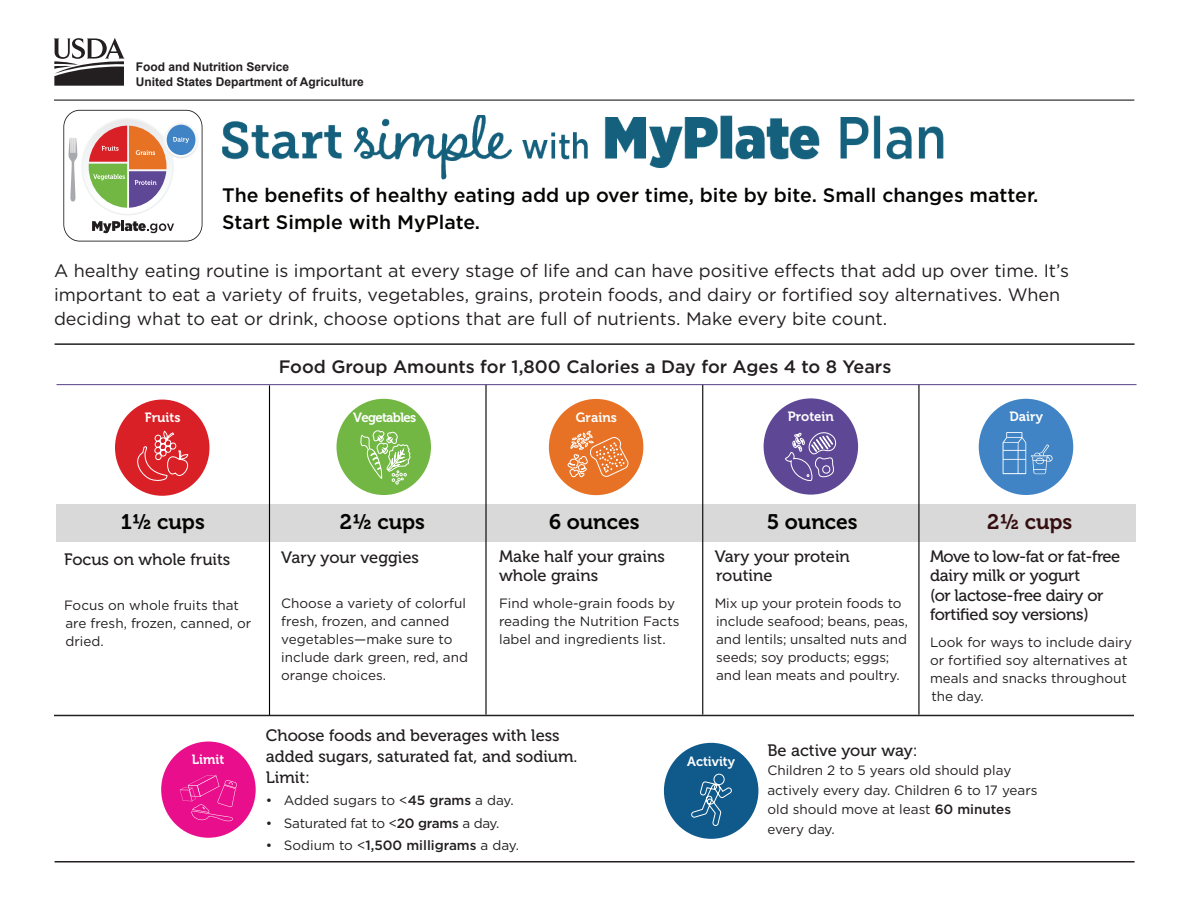
<style>
.page{position:relative;width:1188px;height:918px;background:#fff}
.page>*{position:absolute;margin:0;border:0;box-sizing:border-box;transform-origin:0 0}
.t1{font:21px "Museo 700";color:#040503}
.t2{font:21px "Museo 700";color:#350e10}
.t3{font:500 19.5px/27px "Gotham";color:#040503}
.t4{font:18px/24px "Gotham";color:#231f20}
.t5{font:500 18px "Gotham";color:#231f20}
.t6{font:16.5px/19.5px "Museo 500";color:#231f20}
.t7{font:16.5px/19.5px "Museo 500";letter-spacing:-.02em;color:#231f20}
.t8{font:13.5px/18px "Gotham";color:#231f20}
.t9{font:13.5px "Gotham";letter-spacing:-.025em;color:#231f20}
.t10{font:13.35px "Museo 700";color:#fff}
.t11{font:13.35px "Museo 700";letter-spacing:-.05em;color:#fff}
.t12{font:700 12px "Arial";color:#231f20}
.s1{font-weight:500}
</style>
<div class="page">
<div style="left:57px;top:504px;width:1079px;height:38px;background:#d9d9d9"></div>
<svg style="left:63px;top:110px;width:139px;height:132px"></svg>
<svg style="left:54px;top:38px;width:70px;height:48px"></svg>
<hr style="left:54px;top:99px;width:1080px;height:2px;background:#57585a">
<img style="left:222px;top:115px;width:722px;height:65px">
<div style="left:115px;top:400px;width:95px;height:96px;background:#d92026;border-radius:50%"></div>
<svg style="left:137px;top:431px;width:60px;height:52px"></svg>
<div style="left:337px;top:399px;width:94px;height:96px;background:#72b743;border-radius:50%"></div>
<svg style="left:360px;top:430px;width:51px;height:55px"></svg>
<div style="left:549px;top:399px;width:94px;height:96px;background:#e77225;border-radius:50%"></div>
<svg style="left:568px;top:431px;width:61px;height:46px"></svg>
<div style="left:764px;top:398px;width:94px;height:97px;background:#5e4896;border-radius:50%"></div>
<svg style="left:785px;top:432px;width:52px;height:49px"></svg>
<div style="left:979px;top:399px;width:94px;height:96px;background:#4084c5;border-radius:50%"></div>
<svg style="left:1003px;top:432px;width:50px;height:42px"></svg>
<div style="left:161px;top:742px;width:95px;height:96px;background:#e90e8c;border-radius:50%"></div>
<svg style="left:180px;top:775px;width:57px;height:46px"></svg>
<div style="left:664px;top:743px;width:94px;height:96px;background:#0f598b;border-radius:50%"></div>
<div style="left:714px;top:774px;width:10px;height:11px;border:1px solid #fff;border-radius:50%"></div>
<svg style="left:691px;top:782px;width:41px;height:44px"></svg>
<hr style="left:269px;top:385px;width:1px;height:330px;background:#000">
<hr style="left:485px;top:385px;width:2px;height:330px;background:#000">
<hr style="left:702px;top:385px;width:1px;height:330px;background:#000">
<hr style="left:918px;top:385px;width:2px;height:330px;background:#000">
<hr style="left:55px;top:343px;width:1080px;height:2px;background:#231f20">
<hr style="left:54px;top:715px;width:1080px;height:1px;background:#231f20">
<hr style="left:57px;top:384px;width:1080px;height:1px;background:#574085">
<hr style="left:55px;top:861px;width:1080px;height:1px;background:#231f20">
<p class="t12" style="left:136px;top:58px;width:155px">Food and Nutrition Service</p>
<p class="t12" style="left:136px;top:73px;width:230px">United States Department of Agriculture</p>
<p class="t3" style="left:222px;top:181px;width:818px">The benefits of healthy eating add up over time, bite by bite. Small changes matter.<br>Start Simple with MyPlate.</p>
<p class="t4" style="left:54px;top:258px;width:1017px">A healthy eating routine is important at every stage of life and can have positive effects that add up over time. It’s important to eat a variety of fruits, vegetables, grains, protein foods, and dairy or fortified soy alternatives. When deciding what to eat or drink, choose options that are full of nutrients. Make every bite count.</p>
<p class="t5" style="left:279px;top:355px;width:614px">Food Group Amounts for 1,800 Calories a Day for Ages 4 to 8 Years</p>
<p class="t10" style="left:145px;top:410px;width:37px">Fruits</p>
<p class="t10" style="left:1010px;top:409px;width:35px">Dairy</p>
<p class="t10" style="left:788px;top:409px;width:48px">Protein</p>
<p class="t10" style="left:576px;top:410px;width:43px">Grains</p>
<p class="t11" style="left:353px;top:410px;width:65px">Vegetables</p>
<p class="t1" style="left:121px;top:510px;width:86px">11/2 cups</p>
<p class="t6" style="left:64px;top:550px;width:168px">Focus on whole fruits</p>
<p class="t8" style="left:64px;top:596px;width:189px">Focus on whole fruits that are fresh, frozen, canned, or dried.</p>
<p class="t10" style="left:192px;top:752px;width:34px">Limit</p>
<p class="t1" style="left:340px;top:510px;width:87px">21/2 cups</p>
<p class="t6" style="left:281px;top:548px;width:139px">Vary your veggies</p>
<p class="t8" style="left:281px;top:594px;width:188px">Choose a variety of colorful fresh, frozen, and canned vegetables—make sure to include dark green, red, and orange choices.</p>
<p class="t1" style="left:549px;top:510px;width:92px">6 ounces</p>
<p class="t6" style="left:499px;top:547px;width:167px">Make half your grains whole grains</p>
<p class="t8" style="left:499px;top:594px;width:182px">Find whole-grain foods by reading the Nutrition Facts label and ingredients list.</p>
<p class="t1" style="left:767px;top:510px;width:92px">5 ounces</p>
<p class="t6" style="left:715px;top:547px;width:137px">Vary your protein routine</p>
<p class="t8" style="left:715px;top:594px;width:195px">Mix up your protein foods to include seafood; beans, peas, and lentils; unsalted nuts and seeds; soy products; eggs; and lean meats and poultry.</p>
<p class="t2" style="left:987px;top:510px;width:87px">21/2 cups</p>
<p class="t7" style="left:930px;top:547px;width:192px">Move to low-fat or fat-free dairy milk or yogurt<br>(or lactose-free dairy or fortified soy versions)</p>
<p class="t8" style="left:930px;top:633px;width:204px">Look for ways to include dairy or fortified soy alternatives at meals and snacks throughout the day.</p>
<p class="t6" style="left:266px;top:725px;width:313px;line-height:21px">Choose foods and beverages with less added sugars, saturated fat, and sodium.<br>Limit:</p>
<p class="t8" style="left:266px;top:791px;width:249px">• Added sugars to &lt;<span class="s1">45 grams</span> a day.</p>
<p class="t9" style="left:266px;top:814px;width:235px">• Saturated fat to &lt;<span class="s1">20 grams</span> a day.</p>
<p class="t8" style="left:266px;top:836px;width:255px">• Sodium to &lt;<span class="s1">1,500 milligrams</span> a day.</p>
<p class="t10" style="left:687px;top:754px;width:49px">Activity</p>
<p class="t6" style="left:767px;top:741px;width:152px">Be active your way:</p>
<p class="t8" style="left:767px;top:761px;width:272px;line-height:19.5px">Children 2 to 5 years old should play actively every day. Children 6 to 17 years old should move at least <span class="s1">60 minutes </span>every day.</p>
</div>
